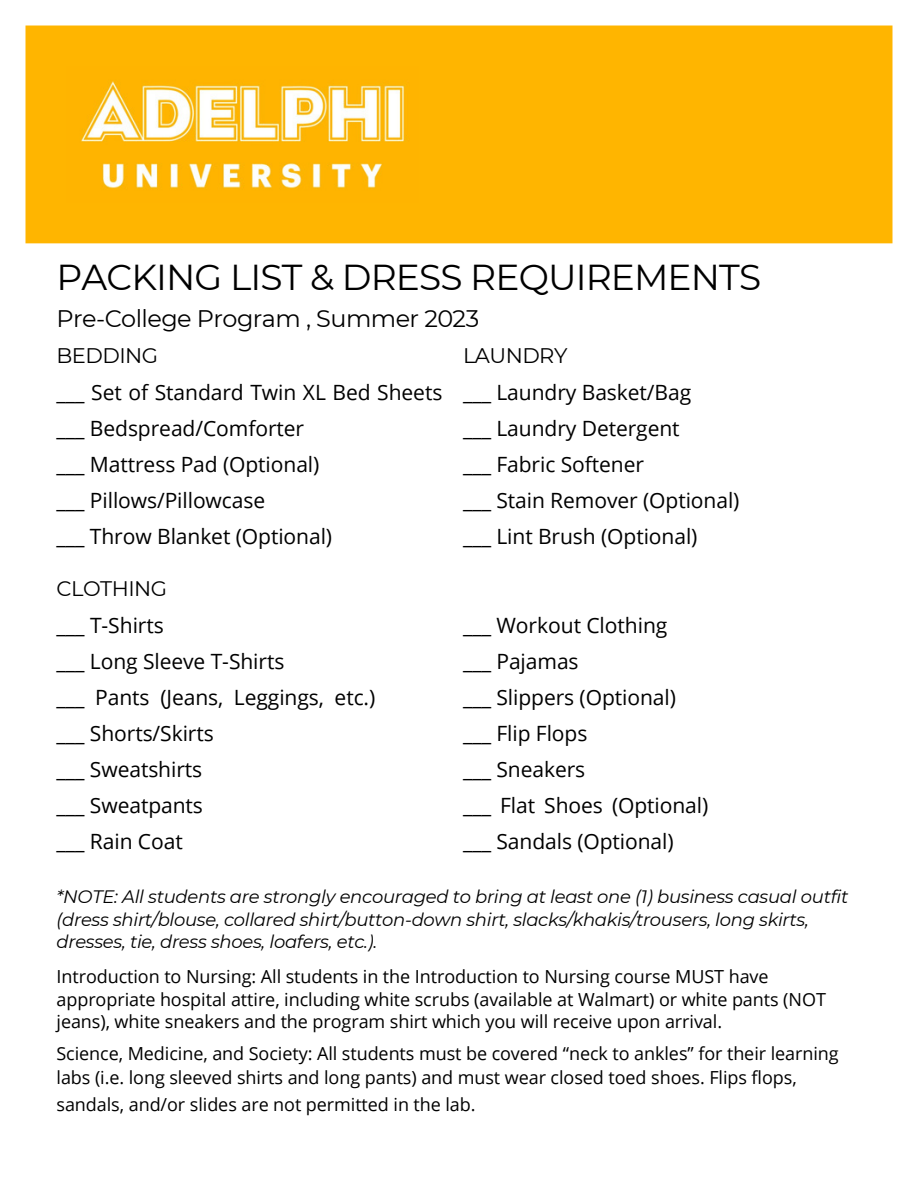
<style>
.page{position:relative;width:918px;height:1188px;background:#fff}
.page>*{position:absolute;margin:0;border:0;box-sizing:border-box;transform-origin:0 0}
.t1{font:36px "Montserrat";letter-spacing:-.025em;color:#000}
.t2{font:24px "Montserrat";letter-spacing:-.025em;color:#000}
.t3{font:21.15px "Open Sans";letter-spacing:-.005em;color:#000}
.t4{font:21.15px "Montserrat";letter-spacing:-.025em;color:#000}
.t5{font:21px/36px "Open Sans";letter-spacing:-.005em;color:#000}
.t6{font:21px "Montserrat";letter-spacing:-.025em;color:#000}
.t7{font:18px/22.5px "Open Sans";letter-spacing:-.005em;color:#000}
.t8{font:italic 18px/22.5px "Montserrat";letter-spacing:-.015em;color:#000}
</style>
<div class="page">
<div style="left:27px;top:27px;width:864px;height:215px;background:#ffb500"></div>
<div style="left:25px;top:26px;width:868px;height:217px;border:3px solid #ffb500"></div>
<img style="left:81px;top:81px;width:324px;height:109px">
<h1 class="t1" style="left:57px;top:256px;width:706px">PACKING LIST &amp; DRESS REQUIREMENTS</h1>
<h2 class="t2" style="left:57px;top:303px;width:424px">Pre-College Program , Summer 2023</h2>
<p class="t4" style="left:57px;top:342px;width:103px">BEDDING</p>
<p class="t4" style="left:463px;top:342px;width:106px">LAUNDRY</p>
<p class="t5" style="left:57px;top:374px;width:387px">___ Set of Standard Twin XL Bed Sheets ___ Bedspread/Comforter<br>___ Mattress Pad (Optional)<br>___ Pillows/Pillowcase<br>___ Throw Blanket (Optional)</p>
<p class="t5" style="left:463px;top:374px;width:278px">___ Laundry Basket/Bag<br>___ Laundry Detergent<br>___ Fabric Softener<br>___ Stain Remover (Optional) ___ Lint Brush (Optional)</p>
<p class="t6" style="left:57px;top:575px;width:112px">CLOTHING</p>
<p class="t3" style="left:57px;top:610px;width:109px">___ T-Shirts</p>
<p class="t3" style="left:463px;top:610px;width:206px">___ Workout Clothing</p>
<p class="t5" style="left:57px;top:643px;width:320px">___ Long Sleeve T-Shirts<br>___ Pants (Jeans, Leggings, etc.) ___ Shorts/Skirts<br>___ Sweatshirts<br>___ Sweatpants<br>___ Rain Coat</p>
<p class="t5" style="left:463px;top:643px;width:247px">___ Pajamas<br>___ Slippers (Optional) ___ Flip Flops<br>___ Sneakers<br>___ Flat Shoes (Optional) ___ Sandals (Optional)</p>
<p class="t8" style="left:57px;top:885px;width:793px">*NOTE: All students are strongly encouraged to bring at least one (1) business casual outfit (dress shirt/blouse, collared shirt/button-down shirt, slacks/khakis/trousers, long skirts, dresses, tie, dress shoes, loafers, etc.).</p>
<p class="t7" style="left:57px;top:965px;width:771px">Introduction to Nursing: All students in the Introduction to Nursing course MUST have appropriate hospital attire, including white scrubs (available at Walmart) or white pants (NOT jeans), white sneakers and the program shirt which you will receive upon arrival.</p>
<p class="t7" style="left:57px;top:1040px;width:784px;line-height:24.8px">Science, Medicine, and Society: All students must be covered “neck to ankles” for their learning labs (i.e. long sleeved shirts and long pants) and must wear closed toed shoes. Flips flops,</p>
<p class="t7" style="left:57px;top:1093px;width:421px">sandals, and/or slides are not permitted in the lab.</p>
</div>
